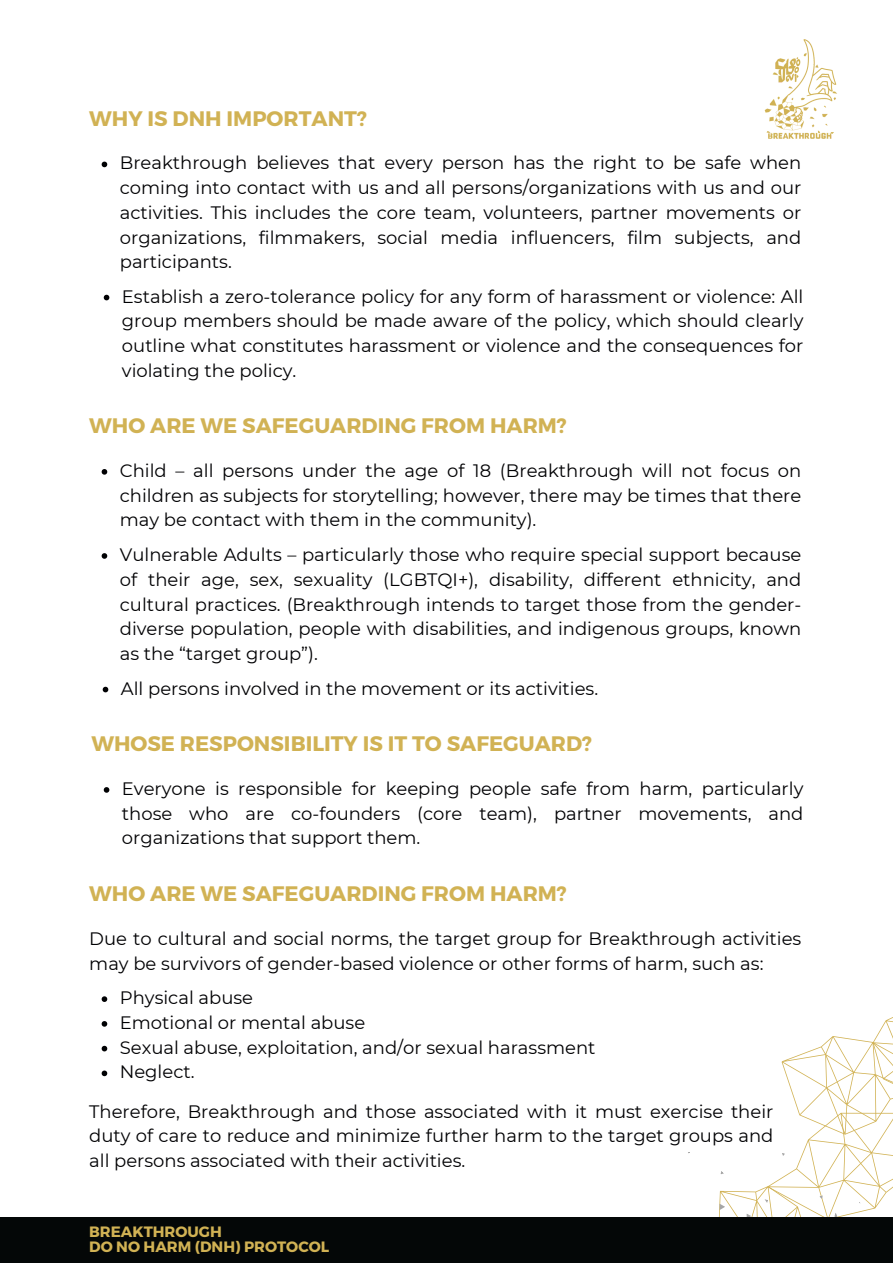
<style>
.page{position:relative;width:893px;height:1264px;background:#fff}
.page>*{position:absolute;margin:0;border:0;box-sizing:border-box;transform-origin:0 0}
.t1{font:700 21px "Montserrat";color:#d1b254}
.t2{font:18px/24.8px "Montserrat";color:#000103;text-align:justify}
.t3{font:700 15px "Montserrat";color:#d1b254}
</style>
<div class="page">
<img style="left:764px;top:39px;width:73px;height:100px">
<svg style="left:102px;top:162px;width:5px;height:5px"></svg>
<svg style="left:104px;top:295px;width:5px;height:5px"></svg>
<svg style="left:102px;top:469px;width:5px;height:5px"></svg>
<svg style="left:102px;top:553px;width:5px;height:6px"></svg>
<svg style="left:103px;top:686px;width:5px;height:6px"></svg>
<svg style="left:104px;top:787px;width:5px;height:5px"></svg>
<svg style="left:102px;top:996px;width:5px;height:5px"></svg>
<svg style="left:102px;top:1021px;width:5px;height:5px"></svg>
<svg style="left:102px;top:1045px;width:5px;height:6px"></svg>
<svg style="left:102px;top:1070px;width:5px;height:6px"></svg>
<svg style="left:688px;top:1017px;width:204px;height:199px"></svg>
<div style="left:0;top:1216px;width:892px;height:46px;background:#040707"></div>
<p class="t1" style="left:89px;top:104px;width:279px">WHY IS DNH IMPORTANT?</p>
<p class="t2" style="left:120px;top:151px;width:683px">Breakthrough believes that every person has the right to be safe when coming into contact with us and all persons/organizations with us and our activities. This includes the core team, volunteers, partner movements or organizations, filmmakers, social media influencers, film subjects, and participants.</p>
<p class="t2" style="left:122px;top:284px;width:683px">Establish a zero-tolerance policy for any form of harassment or violence: All group members should be made aware of the policy, which should clearly outline what constitutes harassment or violence and the consequences for violating the policy.</p>
<p class="t1" style="left:89px;top:412px;width:479px">WHO ARE WE SAFEGUARDING FROM HARM?</p>
<p class="t2" style="left:120px;top:458px;width:683px">Child – all persons under the age of 18 (Breakthrough will not focus on children as subjects for storytelling; however, there may be times that there may be contact with them in the community).</p>
<p class="t2" style="left:120px;top:542px;width:683px">Vulnerable Adults – particularly those who require special support because of their age, sex, sexuality (LGBTQI+), disability, different ethnicity, and cultural practices. (Breakthrough intends to target those from the gender&shy;diverse population, people with disabilities, and indigenous groups, known as the “target group”).</p>
<p class="t2" style="left:121px;top:675px;width:479px">All persons involved in the movement or its activities.</p>
<p class="t1" style="left:91px;top:730px;width:502px">WHOSE RESPONSIBILITY IS IT TO SAFEGUARD?</p>
<p class="t2" style="left:122px;top:776px;width:683px">Everyone is responsible for keeping people safe from harm, particularly those who are co-founders (core team), partner movements, and organizations that support them.</p>
<p class="t1" style="left:89px;top:879px;width:479px">WHO ARE WE SAFEGUARDING FROM HARM?</p>
<p class="t2" style="left:89px;top:926px;width:713px">Due to cultural and social norms, the target group for Breakthrough activities may be survivors of gender-based violence or other forms of harm, such as:</p>
<p class="t2" style="left:120px;top:985px;width:135px">Physical abuse</p>
<p class="t2" style="left:120px;top:1010px;width:247px">Emotional or mental abuse</p>
<p class="t2" style="left:120px;top:1034px;width:477px">Sexual abuse, exploitation, and/or sexual harassment</p>
<p class="t2" style="left:120px;top:1059px;width:76px">Neglect.</p>
<p class="t2" style="left:89px;top:1098px;width:685px">Therefore, Breakthrough and those associated with it must exercise their duty of care to reduce and minimize further harm to the target groups and all persons associated with their activities.</p>
<p class="t3" style="left:89px;top:1222px;width:134px">BREAKTHROUGH</p>
<p class="t3" style="left:89px;top:1236px;width:241px">DO NO HARM (DNH) PROTOCOL</p>
</div>
